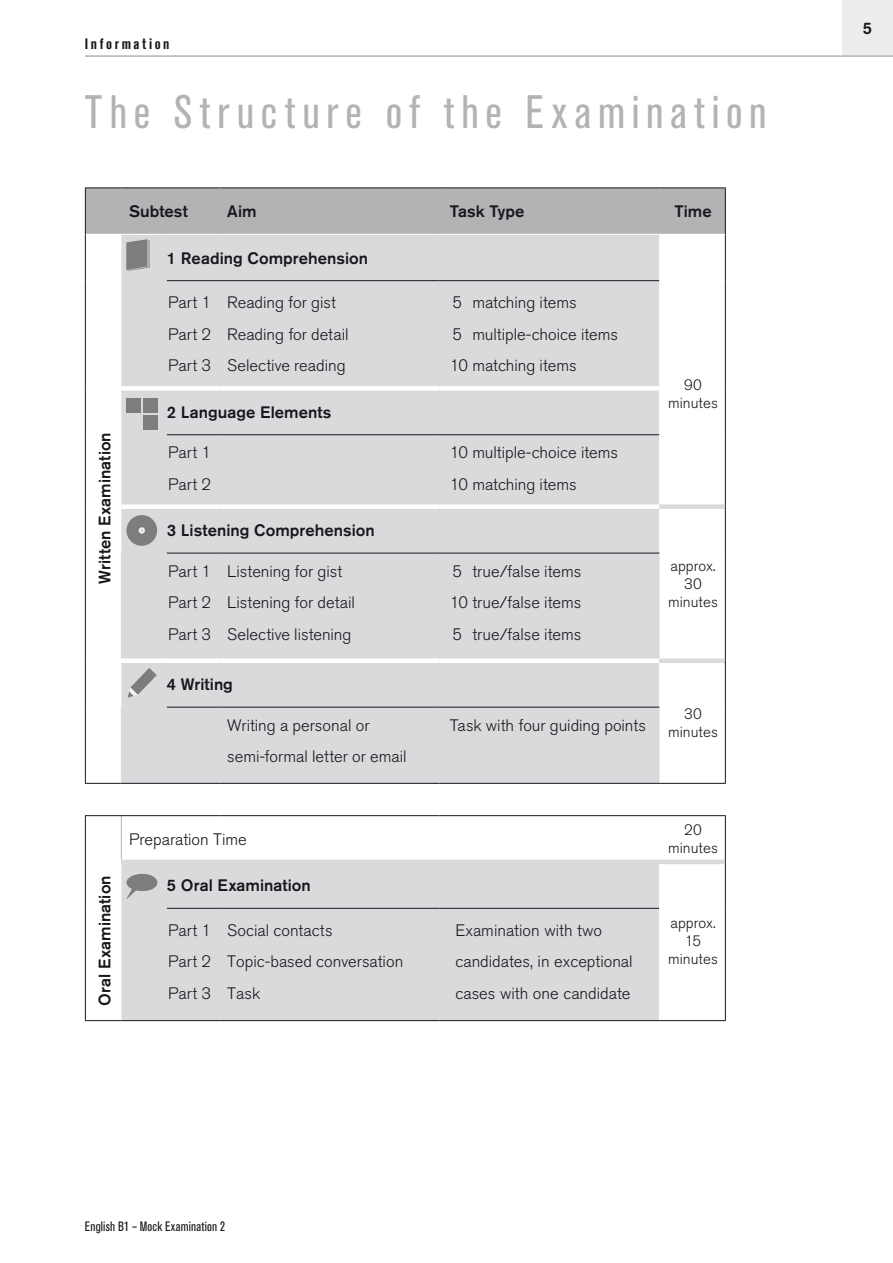
<style>
.page{position:relative;width:893px;height:1263px;background:#fff}
.page>*{position:absolute;margin:0;border:0;box-sizing:border-box;transform-origin:0 0}
.t1{font:condensed 46.5px "Akzidenz Grotesk Pro";letter-spacing:.15em;color:#b1b3b4}
.t2{font:300 16.5px/31.5px "Akzidenz Grotesk Pro";color:#1a171c}
.t3{font:500 16.5px "Akzidenz Grotesk Pro";color:#1a171c}
.t4{font:300 15px/18px "Akzidenz Grotesk Pro";color:#1a171c;text-align:center}
.t5{font:700 condensed 15px "Akzidenz Grotesk Pro";letter-spacing:.175em;color:#1a171c}
.t6{font:condensed 13.5px "Akzidenz Grotesk Pro";letter-spacing:.015em;color:#1a171c}
</style>
<div class="page">
<div style="left:842px;top:0;width:51px;height:55px;background:#eceded"></div>
<hr style="left:85px;top:55px;width:808px;height:2px;background:#b1b3b4">
<svg style="left:121px;top:271px;width:538px;height:749px;background:#dcddde"></svg>
<svg style="left:659px;top:509px;width:66px;height:511px"></svg>
<hr style="left:85px;top:234px;width:1px;height:47px;background:#1a171c">
<hr style="left:725px;top:234px;width:1px;height:47px;background:#1a171c">
<hr style="left:85px;top:281px;width:1px;height:107px;background:#1a171c">
<hr style="left:725px;top:281px;width:1px;height:107px;background:#1a171c">
<hr style="left:85px;top:388px;width:1px;height:47px;background:#1a171c">
<hr style="left:725px;top:388px;width:1px;height:47px;background:#1a171c">
<hr style="left:85px;top:435px;width:1px;height:72px;background:#1a171c">
<hr style="left:725px;top:435px;width:1px;height:72px;background:#1a171c">
<hr style="left:85px;top:507px;width:1px;height:46px;background:#1a171c">
<hr style="left:85px;top:553px;width:1px;height:108px;background:#1a171c">
<hr style="left:85px;top:661px;width:1px;height:46px;background:#1a171c">
<hr style="left:85px;top:707px;width:1px;height:76px;background:#1a171c">
<hr style="left:725px;top:507px;width:1px;height:46px;background:#1a171c">
<hr style="left:725px;top:553px;width:1px;height:108px;background:#1a171c">
<hr style="left:85px;top:816px;width:1px;height:46px;background:#1a171c">
<hr style="left:725px;top:816px;width:1px;height:46px;background:#1a171c">
<hr style="left:85px;top:862px;width:1px;height:46px;background:#1a171c">
<hr style="left:725px;top:862px;width:1px;height:46px;background:#1a171c">
<hr style="left:85px;top:908px;width:1px;height:112px;background:#1a171c">
<hr style="left:725px;top:908px;width:1px;height:112px;background:#1a171c">
<hr style="left:85px;top:1020px;width:36px;height:1px;background:#1a171c">
<hr style="left:659px;top:1020px;width:67px;height:1px;background:#1a171c">
<div style="left:121px;top:386px;width:46px;height:5px;background:#fff"></div>
<hr style="left:121px;top:659px;width:46px;height:4px;background:#fff">
<hr style="left:167px;top:280px;width:53px;height:1px;background:#1a171c">
<hr style="left:220px;top:280px;width:219px;height:1px;background:#1a171c">
<hr style="left:439px;top:280px;width:220px;height:1px;background:#1a171c">
<hr style="left:167px;top:553px;width:53px;height:1px;background:#1a171c">
<hr style="left:220px;top:553px;width:219px;height:1px;background:#1a171c">
<hr style="left:439px;top:553px;width:220px;height:1px;background:#1a171c">
<hr style="left:167px;top:707px;width:53px;height:1px;background:#1a171c">
<hr style="left:220px;top:707px;width:219px;height:1px;background:#1a171c">
<hr style="left:439px;top:707px;width:220px;height:1px;background:#1a171c">
<hr style="left:121px;top:553px;width:1px;height:106px;background:#d9dadb">
<hr style="left:659px;top:553px;width:1px;height:106px;background:#d9dadb">
<hr style="left:121px;top:707px;width:1px;height:76px;background:#d9dadb">
<hr style="left:659px;top:708px;width:1px;height:75px;background:#d9dadb">
<div style="left:167px;top:386px;width:53px;height:5px;background:#fff"></div>
<div style="left:220px;top:386px;width:219px;height:5px;background:#fff"></div>
<div style="left:439px;top:386px;width:220px;height:5px;background:#fff"></div>
<hr style="left:167px;top:659px;width:53px;height:4px;background:#fff">
<hr style="left:220px;top:659px;width:219px;height:4px;background:#fff">
<hr style="left:439px;top:659px;width:220px;height:4px;background:#fff">
<hr style="left:167px;top:434px;width:53px;height:1px;background:#1a171c">
<hr style="left:220px;top:434px;width:219px;height:1px;background:#1a171c">
<hr style="left:439px;top:434px;width:220px;height:1px;background:#1a171c">
<div style="left:659px;top:504px;width:66px;height:5px;background:#d9dadb"></div>
<hr style="left:659px;top:659px;width:66px;height:4px;background:#d9dadb">
<hr style="left:725px;top:661px;width:1px;height:46px;background:#1a171c">
<hr style="left:725px;top:707px;width:1px;height:76px;background:#1a171c">
<hr style="left:85px;top:783px;width:36px;height:1px;background:#1a171c">
<hr style="left:659px;top:783px;width:67px;height:1px;background:#1a171c">
<hr style="left:121px;top:816px;width:1px;height:44px;background:#b1b3b4">
<hr style="left:121px;top:1020px;width:46px;height:1px;background:#1a171c">
<hr style="left:167px;top:1020px;width:53px;height:1px;background:#1a171c">
<hr style="left:220px;top:1020px;width:219px;height:1px;background:#1a171c">
<hr style="left:439px;top:1020px;width:220px;height:1px;background:#1a171c">
<hr style="left:85px;top:815px;width:82px;height:1px;background:#1a171c">
<hr style="left:167px;top:815px;width:53px;height:1px;background:#1a171c">
<hr style="left:220px;top:815px;width:219px;height:1px;background:#1a171c">
<hr style="left:439px;top:815px;width:287px;height:1px;background:#1a171c">
<hr style="left:659px;top:860px;width:66px;height:4px;background:#d9dadb">
<hr style="left:121px;top:860px;width:46px;height:4px;background:#d9dadb">
<hr style="left:167px;top:860px;width:53px;height:4px;background:#d9dadb">
<hr style="left:220px;top:860px;width:219px;height:4px;background:#d9dadb">
<hr style="left:439px;top:860px;width:220px;height:4px;background:#d9dadb">
<hr style="left:167px;top:908px;width:53px;height:1px;background:#1a171c">
<hr style="left:220px;top:908px;width:219px;height:1px;background:#1a171c">
<hr style="left:439px;top:908px;width:220px;height:1px;background:#1a171c">
<hr style="left:121px;top:783px;width:46px;height:1px;background:#1a171c">
<hr style="left:167px;top:783px;width:53px;height:1px;background:#1a171c">
<hr style="left:220px;top:783px;width:219px;height:1px;background:#1a171c">
<hr style="left:439px;top:783px;width:220px;height:1px;background:#1a171c">
<div style="left:121px;top:504px;width:46px;height:5px;background:#fff"></div>
<div style="left:167px;top:504px;width:53px;height:5px;background:#fff"></div>
<div style="left:220px;top:504px;width:219px;height:5px;background:#fff"></div>
<div style="left:439px;top:504px;width:220px;height:5px;background:#fff"></div>
<hr style="left:725px;top:188px;width:1px;height:46px;background:#1a171c">
<div style="left:126px;top:515px;width:31px;height:31px;background:#7c7d7f;border-radius:50%"></div>
<div style="left:139px;top:527px;width:6px;height:7px;border:2px solid #f3f3f3;border-radius:50%"></div>
<svg style="left:126px;top:874px;width:31px;height:25px"></svg>
<div style="left:126px;top:399px;width:15px;height:14px;background:#7c7d7f"></div>
<div style="left:143px;top:399px;width:15px;height:14px;background:#7c7d7f"></div>
<div style="left:143px;top:415px;width:15px;height:15px;background:#7c7d7f"></div>
<svg style="left:85px;top:188px;width:640px;height:83px;background:#c3c5c6"></svg>
<svg style="left:123px;top:663px;width:41px;height:39px;background:#c7c8ca"></svg>
<p class="t5" style="left:85px;top:38px;width:86px">Information</p>
<h1 class="t1" style="left:85px;top:85px;width:683px">The Structure of the Examination</h1>
<p class="t3" style="left:129px;top:205px;width:60px">Subtest</p>
<p class="t3" style="left:227px;top:205px;width:31px">Aim</p>
<p class="t3" style="left:450px;top:205px;width:76px">Task Type</p>
<p class="t3" style="left:674px;top:205px;width:39px">Time</p>
<p class="t3" style="left:99px;top:584px;width:153px;rotate:-90deg">Written Examination</p>
<p class="t3" style="left:167px;top:252px;width:203px">1 Reading Comprehension</p>
<p class="t2" style="left:168px;top:289px;width:45px;text-align:justify">Part 1<br>Part 2<br>Part 3</p>
<p class="t2" style="left:227px;top:289px;width:123px">Reading for gist<br>Reading for detail<br>Selective reading</p>
<p class="t2" style="left:450px;top:289px;width:170px">5 matching items<br>5 multiple-choice items<br>10 matching items</p>
<p class="t3" style="left:167px;top:406px;width:166px">2 Language Elements</p>
<p class="t2" style="left:168px;top:439px;width:45px">Part 1<br>Part 2</p>
<p class="t2" style="left:450px;top:439px;width:170px">10 multiple-choice items<br>10 matching items</p>
<p class="t3" style="left:167px;top:524px;width:209px">3 Listening Comprehension</p>
<p class="t2" style="left:168px;top:557px;width:45px;text-align:justify">Part 1<br>Part 2<br>Part 3</p>
<p class="t2" style="left:227px;top:557px;width:129px">Listening for gist<br>Listening for detail<br>Selective listening</p>
<p class="t2" style="left:450px;top:557px;width:133px;text-align:justify">5 true/false items 10 true/false items 5 true/false items</p>
<p class="t3" style="left:167px;top:678px;width:68px">4 Writing</p>
<p class="t2" style="left:227px;top:711px;width:181px">Writing a personal or semi-formal letter or email</p>
<p class="t2" style="left:450px;top:711px;width:198px">Task with four guiding points</p>
<p class="t4" style="left:668px;top:378px;width:51px">90 minutes</p>
<p class="t4" style="left:668px;top:558px;width:51px">approx.<br>30 minutes</p>
<p class="t4" style="left:668px;top:706px;width:51px">30 minutes</p>
<p class="t3" style="left:99px;top:1006px;width:131px;rotate:-90deg">Oral Examination</p>
<p class="t2" style="left:129px;top:825px;width:119px">Preparation Time</p>
<p class="t4" style="left:668px;top:823px;width:51px">20 minutes</p>
<p class="t3" style="left:167px;top:879px;width:145px">5 Oral Examination</p>
<p class="t4" style="left:668px;top:915px;width:51px">approx.<br>15 minutes</p>
<p class="t2" style="left:168px;top:916px;width:45px;text-align:justify">Part 1<br>Part 2<br>Part 3</p>
<p class="t2" style="left:227px;top:916px;width:177px">Social contacts<br>Topic-based conversation<br>Task</p>
<p class="t2" style="left:455px;top:916px;width:179px">Examination with two candidates, in exceptional cases with one candidate</p>
<p class="t6" style="left:85px;top:1218px;width:142px">English B1 – Mock Examination 2</p>
<p class="t3" style="left:863px;top:22px;width:11px">5</p>
</div>
